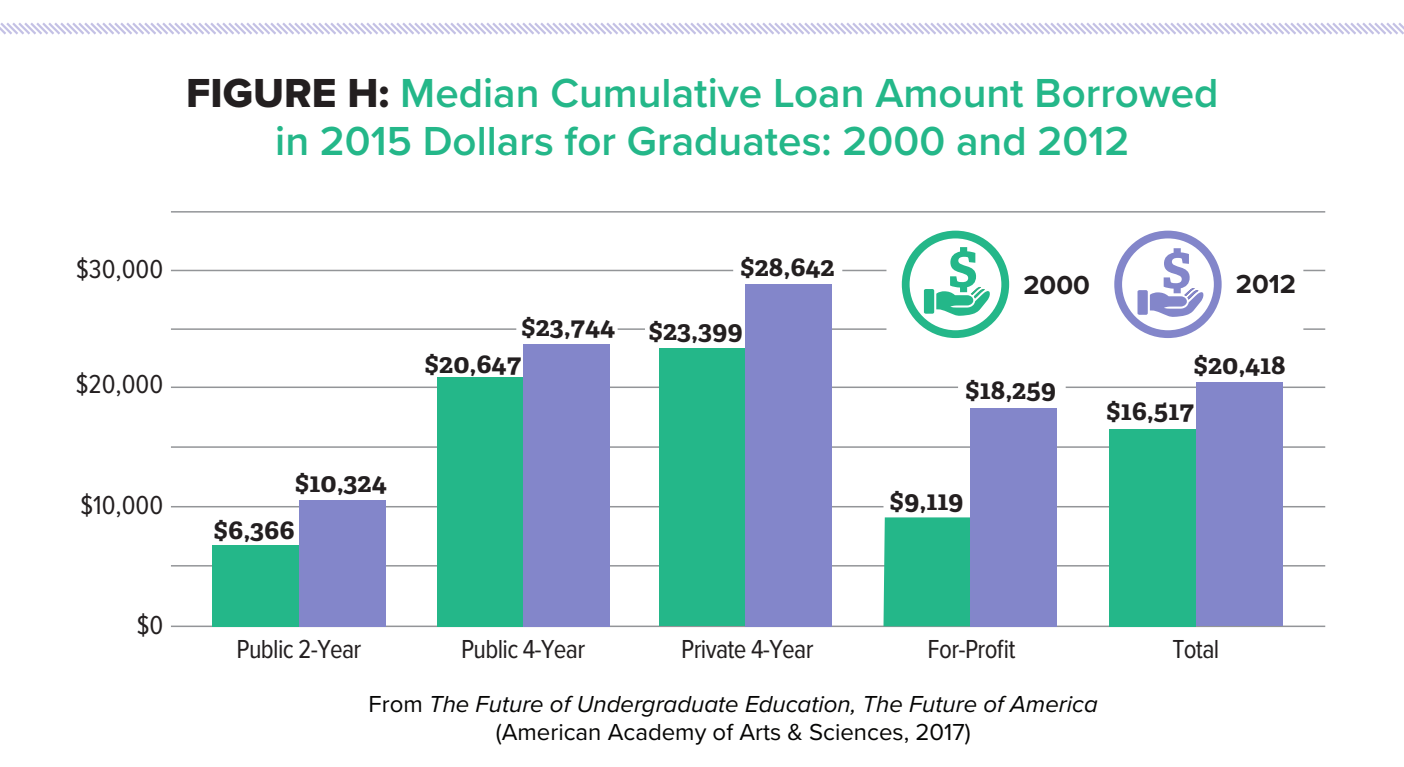
<style>
.page{position:relative;width:1404px;height:767px;background:#fff}
.page>*{position:absolute;margin:0;border:0;box-sizing:border-box;transform-origin:0 0}
.t1{font:600 42px/48px "Proxima Nova";color:#24b789;text-align:center}
.t2{font:27px "Proxima Nova Cond";letter-spacing:-.025em;color:#231f20}
.t3{font:700 27px "Adelle PE";color:#231f20}
.t4{font:700 27px "Proxima Nova";color:#231f20}
.t5{font:italic 24px/28.8px "Proxima Nova";color:#050504;text-align:center}
.s1{font-family:"Proxima Nova Extrabld";font-weight:400;color:#231f20}
.s2{font-style:normal}
</style>
<div class="page">
<hr style="left:171px;top:211px;width:1154px;height:1px;background:#939598">
<hr style="left:171px;top:270px;width:562px;height:1px;background:#939598">
<hr style="left:842px;top:270px;width:44px;height:1px;background:#939598">
<svg style="left:1303px;top:270px;width:22px;height:1px"></svg>
<hr style="left:171px;top:328px;width:345px;height:2px;background:#939598">
<hr style="left:618px;top:328px;width:27px;height:2px;background:#939598">
<hr style="left:757px;top:328px;width:129px;height:2px;background:#939598">
<hr style="left:1303px;top:328px;width:22px;height:2px;background:#939598">
<hr style="left:171px;top:386px;width:787px;height:2px;background:#939598">
<hr style="left:1066px;top:386px;width:259px;height:2px;background:#939598">
<hr style="left:171px;top:446px;width:1154px;height:2px;background:#939598">
<hr style="left:171px;top:506px;width:713px;height:1px;background:#939598">
<hr style="left:979px;top:506px;width:346px;height:1px;background:#939598">
<hr style="left:171px;top:565px;width:1154px;height:1px;background:#939598">
<hr style="left:171px;top:625px;width:1154px;height:2px;background:#939598">
<div style="left:1109px;top:429px;width:87px;height:197px;background:#24b789"></div>
<div style="left:1196px;top:382px;width:86px;height:244px;background:#8386ca"></div>
<div style="left:884px;top:517px;width:86px;height:109px;background:#24b789"></div>
<div style="left:970px;top:408px;width:87px;height:218px;background:#8386ca"></div>
<div style="left:659px;top:348px;width:87px;height:278px;background:#24b789"></div>
<div style="left:746px;top:284px;width:86px;height:342px;background:#8386ca"></div>
<div style="left:437px;top:377px;width:87px;height:249px;background:#24b789"></div>
<div style="left:524px;top:344px;width:86px;height:282px;background:#8386ca"></div>
<div style="left:212px;top:545px;width:87px;height:81px;background:#24b789"></div>
<div style="left:299px;top:500px;width:87px;height:126px;background:#8386ca"></div>
<svg style="left:1118px;top:234px;width:100px;height:100px"></svg>
<div style="left:1114px;top:230px;width:108px;height:108px;border:8px solid #8386ca;border-radius:50%"></div>
<svg style="left:1138px;top:248px;width:65px;height:69px"></svg>
<svg style="left:906px;top:234px;width:99px;height:100px"></svg>
<div style="left:902px;top:230px;width:107px;height:108px;border:8px solid #24b789;border-radius:50%"></div>
<svg style="left:924px;top:247px;width:66px;height:69px"></svg>
<svg style="left:0;top:23px;width:1404px;height:12px"></svg>
<h1 class="t1" style="left:186px;top:67px;width:1034px"><span class="s1">FIGURE H:</span> Median Cumulative Loan Amount Borrowed in 2015 Dollars for Graduates: 2000 and 2012</h1>
<p class="t2" style="left:76px;top:249px;width:88px">$30,000</p>
<p class="t2" style="left:76px;top:364px;width:89px">$20,000</p>
<p class="t2" style="left:81px;top:484px;width:84px">$10,000</p>
<p class="t2" style="left:137px;top:605px;width:28px">$0</p>
<p class="t3" style="left:295px;top:462px;width:93px">$10,324</p>
<p class="t3" style="left:214px;top:510px;width:82px">$6,366</p>
<p class="t3" style="left:521px;top:307px;width:95px">$23,744</p>
<p class="t3" style="left:425px;top:343px;width:98px">$20,647</p>
<p class="t3" style="left:741px;top:246px;width:96px">$28,642</p>
<p class="t3" style="left:649px;top:311px;width:96px">$23,399</p>
<p class="t4" style="left:1023px;top:264px;width:68px">2000</p>
<p class="t4" style="left:1236px;top:264px;width:62px">2012</p>
<p class="t3" style="left:966px;top:370px;width:92px">$18,259</p>
<p class="t3" style="left:890px;top:480px;width:75px">$9,119</p>
<p class="t3" style="left:1194px;top:344px;width:94px">$20,418</p>
<p class="t3" style="left:1106px;top:391px;width:89px">$16,517</p>
<p class="t2" style="left:237px;top:629px;width:126px">Public 2-Year</p>
<p class="t2" style="left:461px;top:629px;width:126px">Public 4-Year</p>
<p class="t2" style="left:681px;top:629px;width:134px">Private 4-Year</p>
<p class="t2" style="left:928px;top:629px;width:90px">For-Profit</p>
<p class="t2" style="left:1172px;top:629px;width:48px">Total</p>
<p class="t5" style="left:369px;top:688px;width:731px"><span class="s2">From</span> The Future of Undergraduate Education, The Future of America <span class="s2">(American Academy of Arts &amp; Sciences, 2017)</span></p>
</div>
